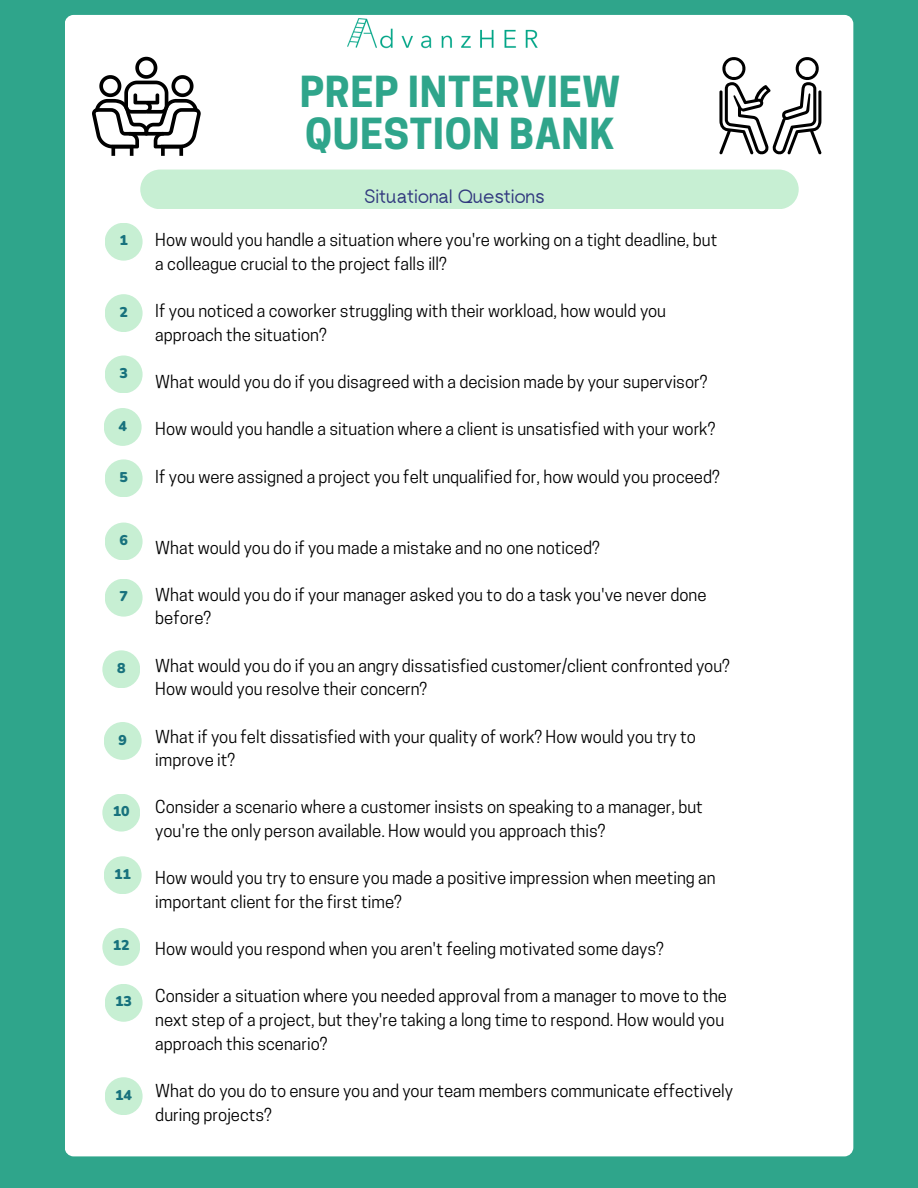
<style>
.page{position:relative;width:918px;height:1188px;background:#2fa58b}
.page>*{position:absolute;margin:0;border:0;box-sizing:border-box;transform-origin:0 0}
.t1{font:700 40.2px/42.8px "Cooper Hewitt";letter-spacing:.015em;color:#2fa58b}
.t2{font:19.35px "rugratssans";color:#32397f}
.t3{font:16.8px "Cooper Hewitt";color:#000}
.t4{font:900 14.1px "Nunito";color:#18727d}
</style>
<div class="page">
<div style="left:65px;top:15px;width:788px;height:1141px;background:#fff;border-radius:9px"></div>
<div style="left:140px;top:170px;width:659px;height:39px;background:#c7efd3"></div>
<div style="left:105px;top:223px;width:38px;height:38px;background:#c7efd3;border-radius:50%"></div>
<div style="left:105px;top:294px;width:38px;height:38px;background:#c7efd3;border-radius:50%"></div>
<div style="left:105px;top:355px;width:38px;height:38px;background:#c7efd3;border-radius:50%"></div>
<div style="left:104px;top:408px;width:38px;height:38px;background:#c7efd3;border-radius:50%"></div>
<div style="left:105px;top:459px;width:38px;height:38px;background:#c7efd3;border-radius:50%"></div>
<div style="left:105px;top:523px;width:38px;height:37px;background:#c7efd3;border-radius:50%"></div>
<div style="left:105px;top:579px;width:38px;height:38px;background:#c7efd3;border-radius:50%"></div>
<div style="left:102px;top:650px;width:38px;height:38px;background:#c7efd3;border-radius:50%"></div>
<div style="left:104px;top:722px;width:38px;height:38px;background:#c7efd3;border-radius:50%"></div>
<div style="left:102px;top:794px;width:38px;height:38px;background:#c7efd3;border-radius:50%"></div>
<div style="left:104px;top:856px;width:38px;height:38px;background:#c7efd3;border-radius:50%"></div>
<div style="left:102px;top:928px;width:38px;height:38px;background:#c7efd3;border-radius:50%"></div>
<div style="left:105px;top:984px;width:38px;height:38px;background:#c7efd3;border-radius:50%"></div>
<div style="left:105px;top:1077px;width:38px;height:38px;background:#c7efd3;border-radius:50%"></div>
<svg style="left:92px;top:57px;width:109px;height:99px"></svg>
<svg style="left:719px;top:57px;width:103px;height:98px"></svg>
<img style="left:338px;top:14px;width:216px;height:35px">
<p class="t4" style="left:119px;top:231px;width:10px">1</p>
<p class="t4" style="left:119px;top:302px;width:10px">2</p>
<h1 class="t4" style="left:119px;top:364px;width:10px">3</h1>
<p class="t4" style="left:118px;top:416px;width:10px">4</p>
<h2 class="t4" style="left:119px;top:468px;width:10px">5</h2>
<p class="t4" style="left:119px;top:531px;width:10px">6</p>
<p class="t4" style="left:119px;top:587px;width:10px">7</p>
<p class="t4" style="left:117px;top:659px;width:10px">8</p>
<p class="t4" style="left:118px;top:730px;width:10px">9</p>
<p class="t4" style="left:113px;top:802px;width:18px">10</p>
<p class="t4" style="left:114px;top:865px;width:18px">11</p>
<p class="t4" style="left:113px;top:936px;width:18px">12</p>
<p class="t4" style="left:115px;top:992px;width:18px">13</p>
<p class="t4" style="left:115px;top:1085px;width:18px">14</p>
<p class="t1" style="left:300px;top:75px;width:322px">PREP INTERVIEW<br>QUESTION BANK</p>
<p class="t2" style="left:364px;top:189px;width:182px">Situational Questions</p>
<p class="t3" style="left:155px;top:234px;width:564px">How would you handle a situation where you're working on a tight deadline, but</p>
<p class="t3" style="left:155px;top:257px;width:293px">a colleague crucial to the project falls ill?</p>
<p class="t3" style="left:155px;top:305px;width:512px">If you noticed a coworker struggling with their workload, how would you</p>
<p class="t3" style="left:155px;top:328px;width:173px">approach the situation?</p>
<p class="t3" style="left:155px;top:376px;width:554px">What would you do if you disagreed with a decision made by your supervisor?</p>
<p class="t3" style="left:155px;top:423px;width:562px">How would you handle a situation where a client is unsatisfied with your work?</p>
<p class="t3" style="left:155px;top:470px;width:566px">If you were assigned a project you felt unqualified for, how would you proceed?</p>
<p class="t3" style="left:155px;top:541px;width:446px">What would you do if you made a mistake and no one noticed?</p>
<p class="t3" style="left:155px;top:588px;width:553px">What would you do if your manager asked you to do a task you've never done</p>
<p class="t3" style="left:155px;top:612px;width:57px">before?</p>
<p class="t3" style="left:155px;top:659px;width:576px">What would you do if you an angry dissatisfied customer/client confronted you?</p>
<p class="t3" style="left:155px;top:683px;width:273px">How would you resolve their concern?</p>
<p class="t3" style="left:155px;top:730px;width:542px">What if you felt dissatisfied with your quality of work? How would you try to</p>
<p class="t3" style="left:155px;top:754px;width:81px">improve it?</p>
<p class="t3" style="left:155px;top:801px;width:549px">Consider a scenario where a customer insists on speaking to a manager, but</p>
<p class="t3" style="left:155px;top:824px;width:452px">you're the only person available. How would you approach this?</p>
<p class="t3" style="left:155px;top:872px;width:562px">How would you try to ensure you made a positive impression when meeting an</p>
<p class="t3" style="left:155px;top:895px;width:248px">important client for the first time?</p>
<p class="t3" style="left:155px;top:943px;width:510px">How would you respond when you aren't feeling motivated some days?</p>
<p class="t3" style="left:155px;top:990px;width:573px">Consider a situation where you needed approval from a manager to move to the</p>
<p class="t3" style="left:155px;top:1013px;width:570px">next step of a project, but they're taking a long time to respond. How would you</p>
<p class="t3" style="left:155px;top:1037px;width:174px">approach this scenario?</p>
<p class="t3" style="left:155px;top:1084px;width:579px">What do you do to ensure you and your team members communicate effectively</p>
<p class="t3" style="left:155px;top:1108px;width:118px">during projects?</p>
</div>
